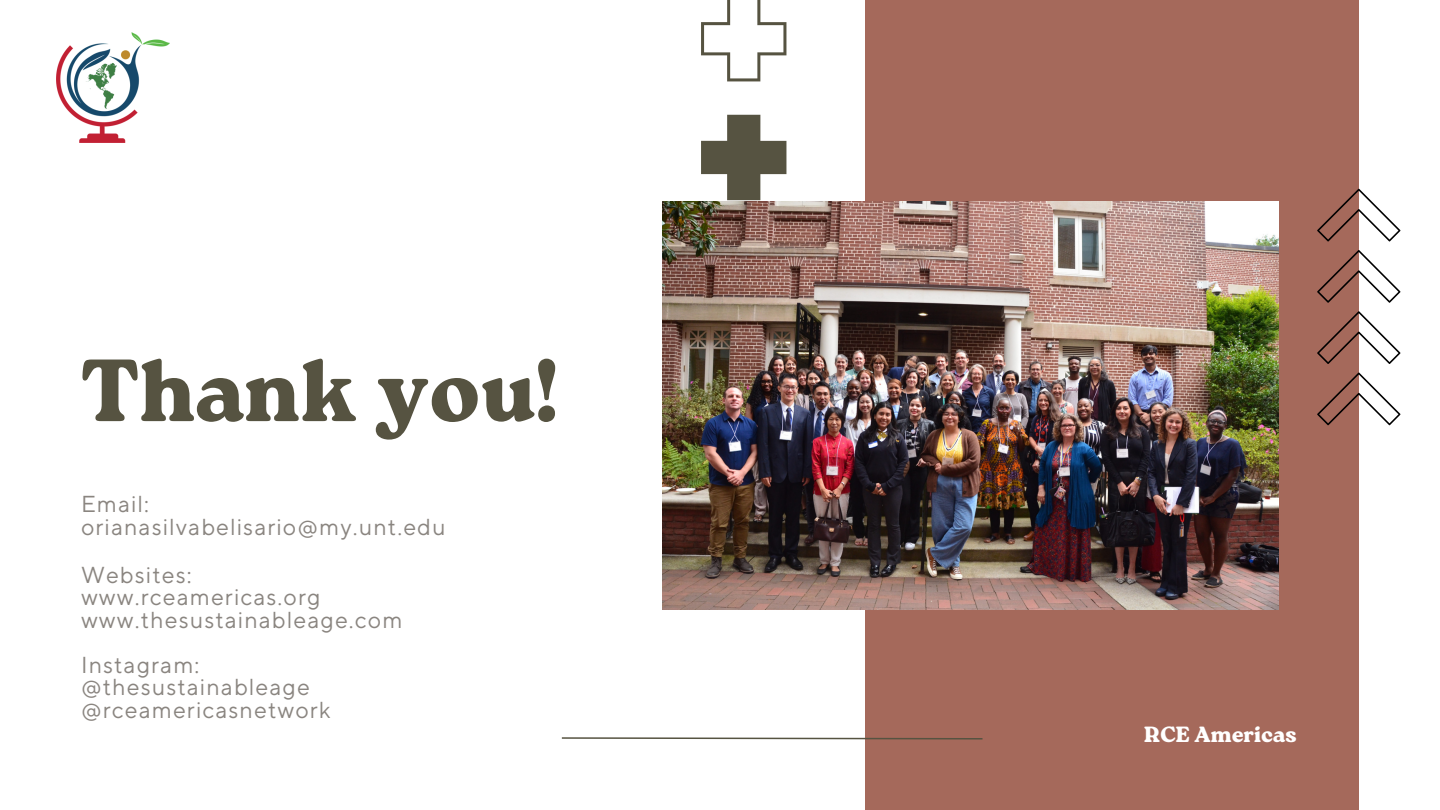
<style>
.page{position:relative;width:1440px;height:810px;background:#fff}
.page>*{position:absolute;margin:0;border:0;box-sizing:border-box;transform-origin:0 0}
.t1{font:800 88px "Roca Two";color:#565341}
.t2{font:23px/22.5px "TT Norms Pro";letter-spacing:.05em;color:#8a8580}
.t3{font:800 22px "Roca Two";color:#fff}
</style>
<div class="page">
<div style="left:866px;top:0;width:493px;height:810px;background:#a5695b"></div>
<svg style="left:561px;top:737px;width:422px;height:3px"></svg>
<svg style="left:1317px;top:189px;width:83px;height:52px"></svg>
<svg style="left:1317px;top:250px;width:83px;height:53px"></svg>
<svg style="left:1317px;top:311px;width:83px;height:53px"></svg>
<svg style="left:1317px;top:373px;width:83px;height:52px"></svg>
<svg style="left:701px;top:0;width:85px;height:201px"></svg>
<img style="left:662px;top:201px;width:616px;height:408px">
<img style="left:56px;top:32px;width:114px;height:110px">
<p class="t1" style="left:81px;top:339px;width:478px">Thank you!</p>
<p class="t2" style="left:81px;top:494px;width:366px">Email: orianasilvabelisario@my.unt.edu</p>
<p class="t2" style="left:81px;top:564px;width:112px">Websites:</p>
<p class="t2" style="left:81px;top:587px;width:241px">www.rceamericas.org</p>
<p class="t2" style="left:81px;top:609px;width:323px">www.thesustainableage.com</p>
<p class="t2" style="left:81px;top:654px;width:120px">Instagram:</p>
<p class="t2" style="left:81px;top:677px;width:230px">@thesustainableage</p>
<p class="t2" style="left:81px;top:699px;width:251px">@rceamericasnetwork</p>
<p class="t3" style="left:1144px;top:721px;width:154px">RCE Americas</p>
</div>
